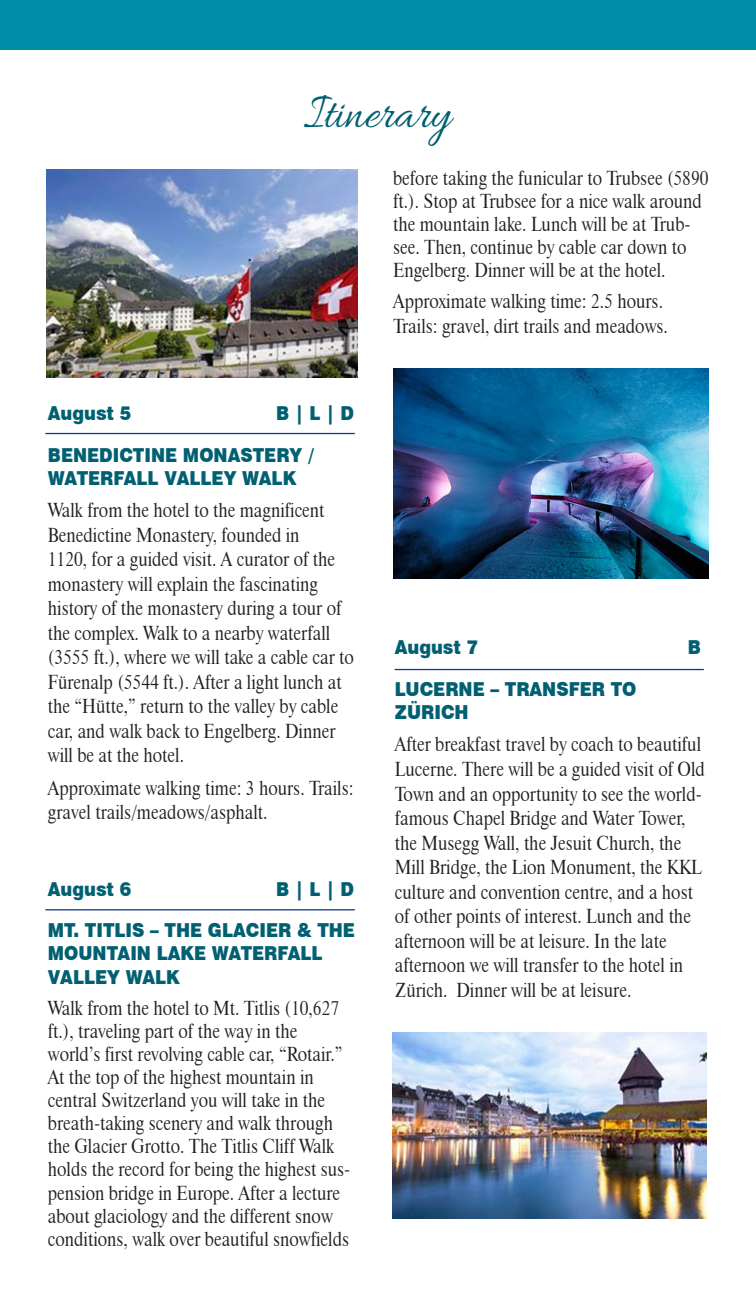
<style>
.page{position:relative;width:756px;height:1308px;background:#fff}
.page>*{position:absolute;margin:0;border:0;box-sizing:border-box;transform-origin:0 0}
.t1{font:52.5px "Allura";color:#006072;scale:.9 1}
.More_Leading_No_Inde{font:19.25px/24.5px "Dutch 801 BT Roman Headline";color:#231f20;scale:.9 1}
.t2{font:900 19.25px/23.1px "Swiss 721 BT";color:#006072;scale:.9 1}
</style>
<div class="page">
<div style="left:0;top:0;width:756px;height:50px;background:#008da8"></div>
<img style="left:47px;top:170px;width:311px;height:207px">
<img style="left:392px;top:1032px;width:315px;height:185px">
<img style="left:393px;top:368px;width:315px;height:211px">
<hr style="left:395px;top:668px;width:309px;height:2px;background:#103d8c">
<hr style="left:45px;top:433px;width:310px;height:1px;background:#103d8c">
<hr style="left:45px;top:909px;width:310px;height:1px;background:#103d8c">
<p class="t1" style="left:304px;top:84px;width:165px">Itinerary</p>
<p class="t2" style="left:48px;top:401px;width:94px">August 5</p>
<p class="t2" style="left:276px;top:401px;width:88px">B | L | D</p>
<p class="t2" style="left:48px;top:443px;width:297px">BENEDICTINE MONASTERY /<br>WATERFALL VALLEY WALK</p>
<p class="More_Leading_No_Inde" style="left:48px;top:498px;width:342px">Walk from the hotel to the magnificent Benedictine Monastery, founded in<br>1120, for a guided visit. A curator of the monastery will explain the fascinating history of the monastery during a tour of the complex. Walk to a nearby waterfall (3555 ft.), where we will take a cable car to Fürenalp (5544 ft.). After a light lunch at the “Hütte,” return to the valley by cable car, and walk back to Engelberg. Dinner will be at the hotel.</p>
<p class="More_Leading_No_Inde" style="left:48px;top:775px;width:341px">Approximate walking time: 3 hours. Trails: gravel trails/meadows/asphalt.</p>
<p class="t2" style="left:48px;top:877px;width:94px">August 6</p>
<p class="t2" style="left:276px;top:877px;width:88px">B | L | D</p>
<p class="t2" style="left:48px;top:918px;width:343px">MT. TITLIS – THE GLACIER &amp; THE<br>MOUNTAIN LAKE WATERFALL<br>VALLEY WALK</p>
<p class="More_Leading_No_Inde" style="left:48px;top:995px;width:338px;line-height:23.1px">Walk from the hotel to Mt. Titlis (10,627 ft.), traveling part of the way in the world’s first revolving cable car, “Rotair.” At the top of the highest mountain in central Switzerland you will take in the breath-taking scenery and walk through the Glacier Grotto. The Titlis Cliff Walk holds the record for being the highest sus&shy;pension bridge in Europe. After a lecture about glaciology and the different snow conditions, walk over beautiful snowfields</p>
<p class="More_Leading_No_Inde" style="left:393px;top:166px;width:352px;line-height:23.1px">before taking the funicular to Trubsee (5890 ft.). Stop at Trubsee for a nice walk around the mountain lake. Lunch will be at Trub&shy;see. Then, continue by cable car down to Engelberg. Dinner will be at the hotel.</p>
<p class="More_Leading_No_Inde" style="left:393px;top:288px;width:307px;line-height:25.2px">Approximate walking time: 2.5 hours.<br>Trails: gravel, dirt trails and meadows.</p>
<p class="t2" style="left:395px;top:636px;width:94px">August 7</p>
<p class="t2" style="left:688px;top:636px;width:16px">B</p>
<p class="t2" style="left:395px;top:677px;width:270px">LUCERNE – TRANSFER TO<br>ZÜRICH</p>
<p class="More_Leading_No_Inde" style="left:395px;top:732px;width:346px">After breakfast travel by coach to beautiful Lucerne. There will be a guided visit of Old Town and an opportunity to see the world&shy;famous Chapel Bridge and Water Tower, the Musegg Wall, the Jesuit Church, the Mill Bridge, the Lion Monument, the KKL culture and convention centre, and a host of other points of interest. Lunch and the afternoon will be at leisure. In the late afternoon we will transfer to the hotel in Zürich. Dinner will be at leisure.</p>
</div>
